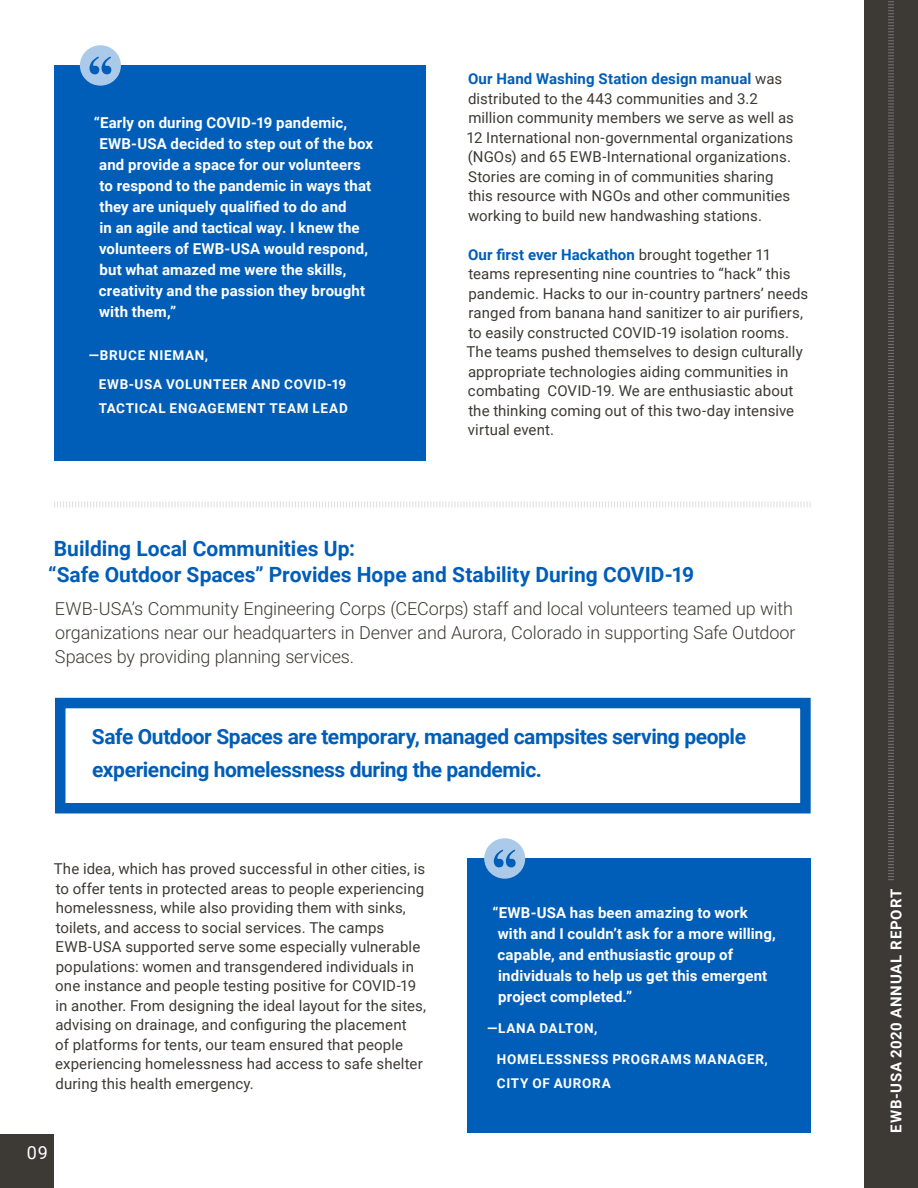
<style>
.page{position:relative;width:918px;height:1188px;background:#fff}
.page>*{position:absolute;margin:0;border:0;box-sizing:border-box;transform-origin:0 0}
.t1{font:700 21px/25.5px "Roboto";letter-spacing:-.015em;color:#005eb8}
.t2{font:300 18px/24px "Roboto";letter-spacing:-.005em;color:#3d3935}
.t3{font:18px "Roboto";color:#fff}
.t4{font:15px/19.5px "Roboto";letter-spacing:.005em;color:#3d3935}
.t5{font:700 15px/21px "Roboto";letter-spacing:.01em;color:#fff}
.t6{font:700 15px "Roboto";letter-spacing:.055em;color:#fff}
.t7{font:700 13.5px/24px "Roboto";letter-spacing:.055em;color:#fff}
.s1{font-weight:700;color:#005eb8}
</style>
<div class="page">
<div style="left:0;top:1134px;width:54px;height:54px;background:#3d3935"></div>
<div style="left:55px;top:65px;width:371px;height:396px;background:#005eb8"></div>
<svg style="left:54px;top:501px;width:757px;height:7px"></svg>
<div style="left:468px;top:858px;width:343px;height:275px;background:#005eb8"></div>
<div style="left:484px;top:838px;width:41px;height:41px;background:#abcae9;border-radius:50%"></div>
<div style="left:80px;top:45px;width:41px;height:41px;background:#abcae9;border-radius:50%"></div>
<svg style="left:494px;top:850px;width:22px;height:17px"></svg>
<div style="left:55px;top:698px;width:756px;height:115px;border:10px solid #005eb8"></div>
<svg style="left:90px;top:57px;width:21px;height:17px"></svg>
<div style="left:864px;top:0;width:54px;height:1188px;background:#3d3935"></div>
<svg style="left:888px;top:1px;width:6px;height:880px"></svg>
<p class="t5" style="left:99px;top:112px;width:276px;text-indent:-5px">“Early on during COVID-19 pandemic, EWB-USA decided to step out of the box and provide a space for our volunteers to respond to the pandemic in ways that they are uniquely qualified to do and<br>in an agile and tactical way. I knew the volunteers of EWB-USA would respond, but what amazed me were the skills, creativity and the passion they brought with them,”</p>
<p class="t7" style="left:89px;top:342px;width:121px">—BRUCE NIEMAN,</p>
<p class="t7" style="left:99px;top:372px;width:251px">EWB-USA VOLUNTEER AND COVID-19<br>TACTICAL ENGAGEMENT TEAM LEAD</p>
<p class="t4" style="left:466px;top:69px;width:329px"><span class="s1">Our Hand Washing Station design manual</span> was distributed to the 443 communities and 3.2 million community members we serve as well as 12 International non-governmental organizations (NGOs) and 65 EWB-International organizations.<br>Stories are coming in of communities sharing this resource with NGOs and other communities working to build new handwashing stations.</p>
<p class="t4" style="left:466px;top:244px;width:343px"><span class="s1">Our first ever Hackathon</span> brought together 11 teams representing nine countries to “hack” this pandemic. Hacks to our in-country partners’ needs ranged from banana hand sanitizer to air purifiers, to easily constructed COVID-19 isolation rooms.<br>The teams pushed themselves to design culturally appropriate technologies aiding communities in combating COVID-19. We are enthusiastic about the thinking coming out of this two-day intensive virtual event.</p>
<h1 class="t1" style="left:48px;top:535px;width:648px">Building Local Communities Up:<br>“Safe Outdoor Spaces” Provides Hope and Stability During COVID-19</h1>
<p class="t2" style="left:55px;top:596px;width:742px">EWB-USA’s Community Engineering Corps (CECorps) staff and local volunteers teamed up with organizations near our headquarters in Denver and Aurora, Colorado in supporting Safe Outdoor<br>Spaces by providing planning services.</p>
<h1 class="t1" style="left:92px;top:720px;width:656px;line-height:33px">Safe Outdoor Spaces are temporary, managed campsites serving people experiencing homelessness during the pandemic.</h1>
<p class="t4" style="left:54px;top:859px;width:374px">The idea, which has proved successful in other cities, is to offer tents in protected areas to people experiencing homelessness, while also providing them with sinks, toilets, and access to social services. The camps EWB-USA supported serve some especially vulnerable populations: women and transgendered individuals in one instance and people testing positive for COVID-19 in another. From designing the ideal layout for the sites, advising on drainage, and configuring the placement<br>of platforms for tents, our team ensured that people experiencing homelessness had access to safe shelter during this health emergency.</p>
<p class="t3" style="left:27px;top:1140px;width:23px">09</p>
<p class="t5" style="left:498px;top:901px;width:280px;text-indent:-5px">“EWB-USA has been amazing to work with and I couldn’t ask for a more willing, capable, and enthusiastic group of individuals to help us get this emergent project completed.”</p>
<p class="t7" style="left:487px;top:1015px;width:112px">—LANA DALTON,</p>
<p class="t7" style="left:497px;top:1047px;width:273px">HOMELESSNESS PROGRAMS MANAGER,<br>CITY OF AURORA</p>
<p class="t6" style="left:886px;top:1133px;width:246px;rotate:-90deg">EWB-USA 2020 ANNUAL REPORT</p>
</div>
